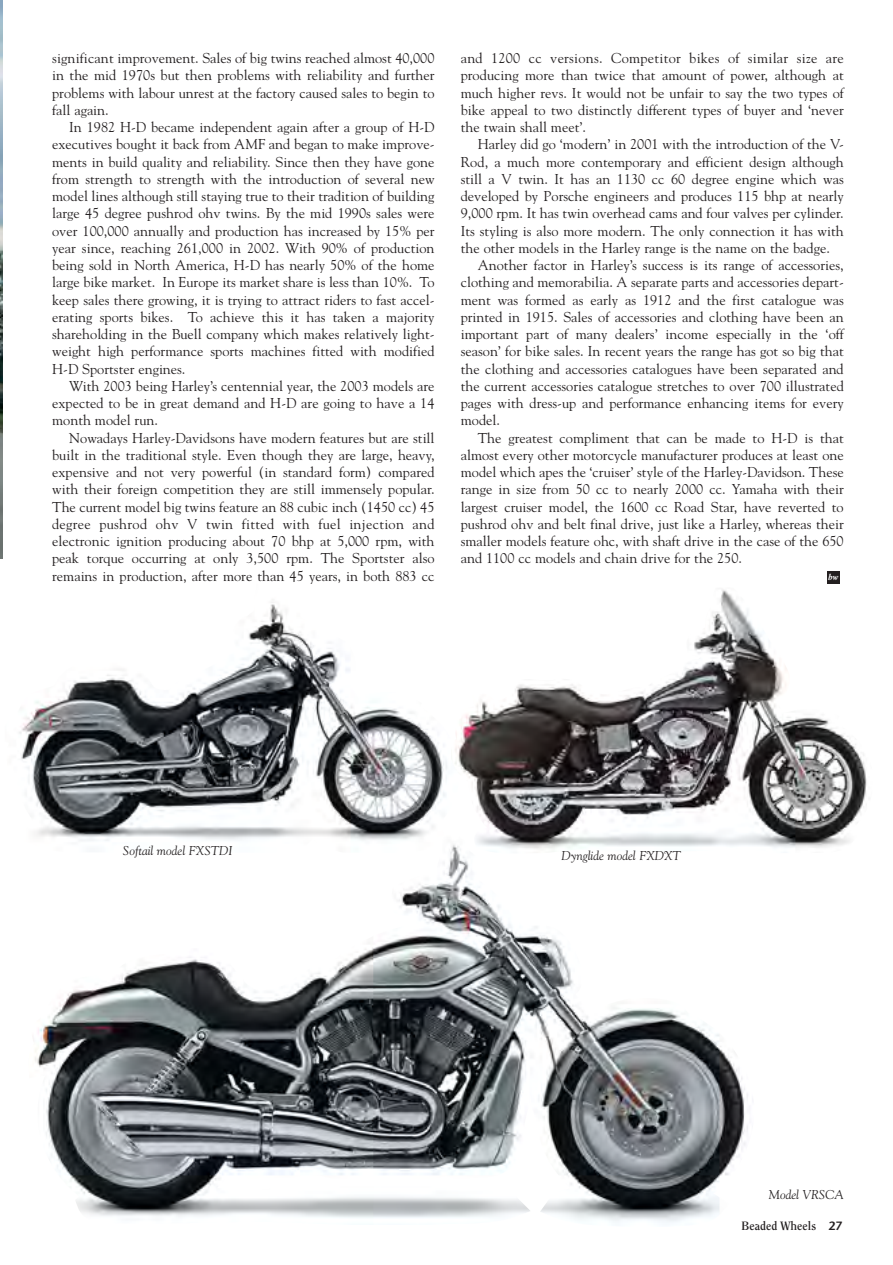
<style>
.page{position:relative;width:893px;height:1265px;background:#fff}
.page>*{position:absolute;margin:0;border:0;box-sizing:border-box;transform-origin:0 0}
.t1{font:14.25px/17.2px "Goudy";color:#231f20;text-align:justify}
.t2{font:italic 12.75px "Goudy";color:#231f20}
.t3{font:700 12px "Clearface";color:#231f20}
.t4{font:italic 700 9px "Times";color:#fff}
.s1{font-family:"Stone Sans";font-weight:600}
</style>
<div class="page">
<img style="left:19px;top:602px;width:428px;height:228px">
<img style="left:0;top:0;width:2px;height:558px">
<img style="left:455px;top:589px;width:412px;height:259px">
<div style="left:827px;top:571px;width:12px;height:13px;background:#231f20"></div>
<img style="left:35px;top:830px;width:718px;height:393px">
<p class="t1" style="left:52px;top:51px;width:384px">significant improvement. Sales of big twins reached almost 40,000 in the mid 1970s but then problems with reliability and further problems with labour unrest at the factory caused sales to begin to fall again.</p>
<p class="t1" style="left:52px;top:120px;width:384px;text-indent:17px">In 1982 H-D became independent again after a group of H-D executives bought it back from AMF and began to make improve&shy;ments in build quality and reliability. Since then they have gone from strength to strength with the introduction of several new model lines although still staying true to their tradition of building large 45 degree pushrod ohv twins. By the mid 1990s sales were over 100,000 annually and production has increased by 15% per year since, reaching 261,000 in 2002. With 90% of production being sold in North America, H-D has nearly 50% of the home large bike market. In Europe its market share is less than 10%. To keep sales there growing, it is trying to attract riders to fast accel&shy;erating sports bikes. To achieve this it has taken a majority shareholding in the Buell company which makes relatively light&shy;weight high performance sports machines fitted with modified H-D Sportster engines.</p>
<p class="t1" style="left:52px;top:378px;width:384px;text-indent:17px">With 2003 being Harley’s centennial year, the 2003 models are expected to be in great demand and H-D are going to have a 14 month model run.</p>
<p class="t1" style="left:52px;top:430px;width:384px;text-indent:17px">Nowadays Harley-Davidsons have modern features but are still built in the traditional style. Even though they are large, heavy, expensive and not very powerful (in standard form) compared with their foreign competition they are still immensely popular.<br>The current model big twins feature an 88 cubic inch (1450 cc) 45 degree pushrod ohv V twin fitted with fuel injection and electronic ignition producing about 70 bhp at 5,000 rpm, with peak torque occurring at only 3,500 rpm. The Sportster also remains in production, after more than 45 years, in both 883 cc</p>
<p class="t1" style="left:460px;top:51px;width:384px">and 1200 cc versions. Competitor bikes of similar size are producing more than twice that amount of power, although at much higher revs. It would not be unfair to say the two types of bike appeal to two distinctly different types of buyer and ‘never the twain shall meet’.</p>
<p class="t1" style="left:477px;top:137px;width:367px">Harley did go ‘modern’ in 2001 with the introduction of the V-</p>
<p class="t1" style="left:460px;top:154px;width:384px">Rod, a much more contemporary and efficient design although</p>
<p class="t1" style="left:460px;top:171px;width:384px">still a V twin. It has an 1130 cc 60 degree engine which was</p>
<p class="t1" style="left:460px;top:189px;width:384px">developed by Porsche engineers and produces 115 bhp at nearly</p>
<p class="t1" style="left:460px;top:206px;width:384px">9,000 rpm. It has twin overhead cams and four valves per cylinder.</p>
<p class="t1" style="left:460px;top:223px;width:384px">Its styling is also more modern. The only connection it has with</p>
<p class="t1" style="left:460px;top:240px;width:370px">the other models in the Harley range is the name on the badge.</p>
<p class="t1" style="left:477px;top:258px;width:367px">Another factor in Harley’s success is its range of accessories,</p>
<p class="t1" style="left:460px;top:275px;width:384px">clothing and memorabilia. A separate parts and accessories depart-</p>
<p class="t1" style="left:460px;top:292px;width:384px">ment was formed as early as 1912 and the first catalogue was</p>
<p class="t1" style="left:460px;top:309px;width:384px">printed in 1915. Sales of accessories and clothing have been an</p>
<p class="t1" style="left:460px;top:326px;width:384px">important part of many dealers’ income especially in the ‘off</p>
<p class="t1" style="left:460px;top:344px;width:384px">season’ for bike sales. In recent years the range has got so big that</p>
<p class="t1" style="left:460px;top:361px;width:384px">the clothing and accessories catalogues have been separated and</p>
<p class="t1" style="left:460px;top:378px;width:384px">the current accessories catalogue stretches to over 700 illustrated</p>
<p class="t1" style="left:460px;top:395px;width:384px">pages with dress-up and performance enhancing items for every</p>
<p class="t1" style="left:460px;top:413px;width:41px">model.</p>
<p class="t1" style="left:477px;top:430px;width:367px">The greatest compliment that can be made to H-D is that</p>
<p class="t1" style="left:460px;top:447px;width:384px">almost every other motorcycle manufacturer produces at least one</p>
<p class="t1" style="left:460px;top:464px;width:384px">model which apes the ‘cruiser’ style of the Harley-Davidson. These</p>
<p class="t1" style="left:460px;top:482px;width:384px">range in size from 50 cc to nearly 2000 cc. Yamaha with their</p>
<p class="t1" style="left:460px;top:499px;width:384px">largest cruiser model, the 1600 cc Road Star, have reverted to</p>
<p class="t1" style="left:460px;top:516px;width:384px">pushrod ohv and belt final drive, just like a Harley, whereas their</p>
<p class="t1" style="left:460px;top:533px;width:384px">smaller models feature ohc, with shaft drive in the case of the 650</p>
<p class="t1" style="left:460px;top:551px;width:283px">and 1100 cc models and chain drive for the 250.</p>
<p class="t4" style="left:828px;top:573px;width:12px">bw</p>
<p class="t2" style="left:123px;top:845px;width:111px">Softail model FXSTDI</p>
<p class="t2" style="left:561px;top:849px;width:121px">Dynglide model FXDXT</p>
<p class="t2" style="left:768px;top:1188px;width:77px">Model VRSCA</p>
<p class="t3" style="left:741px;top:1220px;width:102px">Beaded Wheels <span class="s1">27</span></p>
</div>
